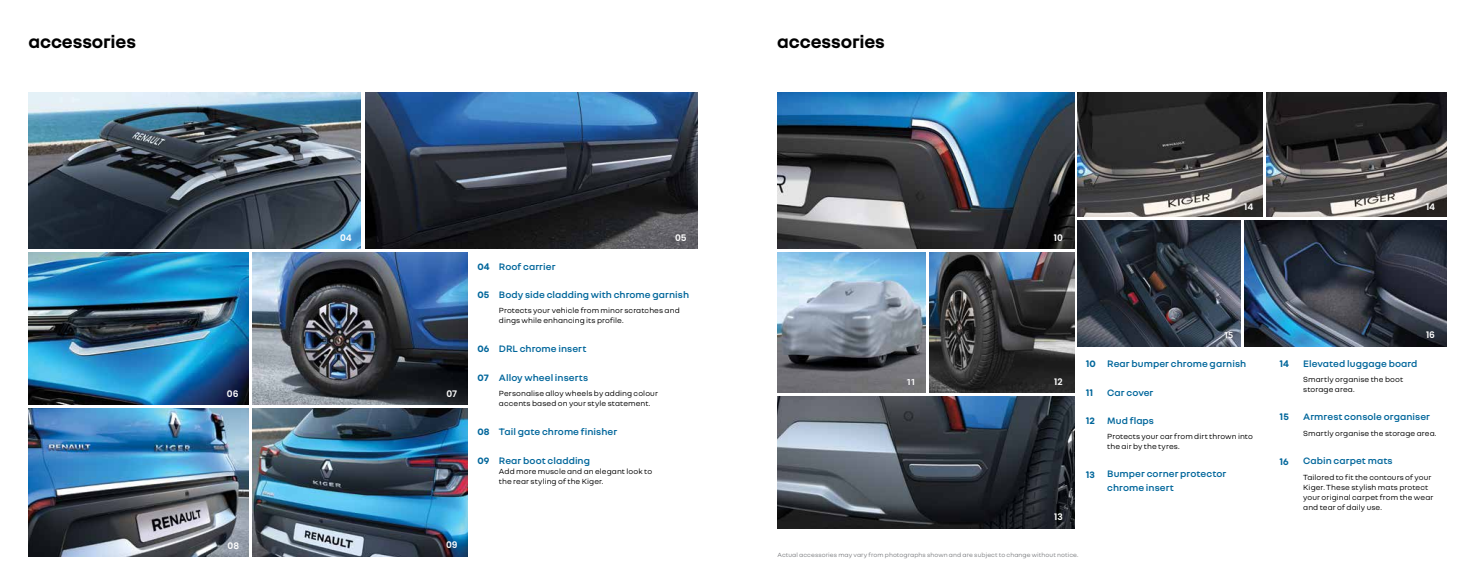
<style>
.page{position:relative;width:1475px;height:582px;background:#fff}
.page>*{position:absolute;margin:0;border:0;box-sizing:border-box;transform-origin:0 0}
.t1{font:700 19px "Nouvel R";letter-spacing:-.01em;color:#000}
.t2{font:10px/14px "Nouvel R Variable";letter-spacing:.005em;color:#00669b}
.t3{font:600 9px "Poppins";color:#fff}
.t4{font:700 9px "Renault Life";color:#fff}
.t5{font:8px/10px "Nouvel R Variable";letter-spacing:.01em;color:#000}
.t6{font:6.5px "Nouvel R Variable";letter-spacing:.01em;color:#808285}
</style>
<div class="page">
<img style="left:28px;top:93px;width:333px;height:155px">
<img style="left:365px;top:93px;width:332px;height:155px">
<img style="left:253px;top:252px;width:214px;height:152px">
<img style="left:28px;top:252px;width:221px;height:152px">
<img style="left:28px;top:408px;width:221px;height:148px">
<img style="left:253px;top:408px;width:214px;height:148px">
<img style="left:777px;top:252px;width:148px;height:140px">
<img style="left:777px;top:93px;width:297px;height:155px">
<img style="left:929px;top:252px;width:145px;height:140px">
<img style="left:777px;top:396px;width:297px;height:132px">
<img style="left:1077px;top:220px;width:163px;height:126px">
<img style="left:1266px;top:93px;width:180px;height:124px">
<img style="left:1244px;top:220px;width:202px;height:126px">
<img style="left:1077px;top:93px;width:184px;height:124px">
<h1 class="t1" style="left:28px;top:29px;width:109px">accessories</h1>
<h1 class="t1" style="left:777px;top:29px;width:109px">accessories</h1>
<p class="t3" style="left:340px;top:232px;width:13px">04</p>
<p class="t3" style="left:675px;top:232px;width:13px">05</p>
<p class="t2" style="left:477px;top:258px;width:80px">04 Roof carrier</p>
<p class="t2" style="left:477px;top:287px;width:213px">05 Body side cladding with chrome garnish</p>
<p class="t5" style="left:499px;top:305px;width:182px">Protects your vehicle from minor scratches and dings while enhancing its profile.</p>
<p class="t3" style="left:227px;top:388px;width:13px">06</p>
<p class="t3" style="left:446px;top:388px;width:12px">07</p>
<p class="t2" style="left:477px;top:341px;width:110px">06 DRL chrome insert</p>
<p class="t2" style="left:477px;top:370px;width:112px">07 Alloy wheel inserts</p>
<p class="t5" style="left:499px;top:387px;width:160px">Personalise alloy wheels by adding colour accents based on your style statement.</p>
<p class="t2" style="left:477px;top:423px;width:14px">08</p>
<p class="t2" style="left:477px;top:452px;width:13px">09</p>
<p class="t2" style="left:499px;top:423px;width:120px">Tail gate chrome finisher</p>
<p class="t2" style="left:499px;top:452px;width:93px">Rear boot cladding</p>
<p class="t5" style="left:499px;top:465px;width:155px">Add more muscle and an elegant look to the rear styling of the Kiger.</p>
<p class="t3" style="left:227px;top:539px;width:13px">08</p>
<p class="t3" style="left:446px;top:539px;width:13px">09</p>
<p class="t3" style="left:1053px;top:232px;width:11px">10</p>
<p class="t3" style="left:1243px;top:201px;width:11px">14</p>
<p class="t3" style="left:1425px;top:201px;width:11px">14</p>
<p class="t4" style="left:906px;top:376px;width:11px">11</p>
<p class="t3" style="left:1054px;top:376px;width:10px">12</p>
<p class="t3" style="left:1053px;top:511px;width:10px">13</p>
<p class="t4" style="left:1223px;top:329px;width:11px">15</p>
<p class="t2" style="left:1085px;top:355px;width:162px">10 Rear bumper chrome garnish</p>
<p class="t2" style="left:1085px;top:384px;width:9px">11</p>
<p class="t2" style="left:1107px;top:384px;width:48px">Car cover</p>
<p class="t2" style="left:1085px;top:413px;width:11px">12</p>
<p class="t2" style="left:1085px;top:466px;width:11px">13</p>
<p class="t2" style="left:1107px;top:413px;width:48px">Mud flaps</p>
<p class="t5" style="left:1107px;top:430px;width:147px">Protects your car from dirt thrown into the air by the tyres.</p>
<p class="t2" style="left:1107px;top:466px;width:121px">Bumper corner protector chrome insert</p>
<p class="t6" style="left:777px;top:550px;width:302px">Actual accessories may vary from photographs shown and are subject to change without notice.</p>
<p class="t2" style="left:1279px;top:355px;width:11px">14</p>
<p class="t2" style="left:1302px;top:355px;width:116px">Elevated luggage board</p>
<p class="t5" style="left:1302px;top:374px;width:101px">Smartly organise the boot storage area.</p>
<p class="t3" style="left:1425px;top:329px;width:11px">16</p>
<p class="t2" style="left:1279px;top:408px;width:11px">15</p>
<p class="t2" style="left:1302px;top:408px;width:128px">Armrest console organiser</p>
<p class="t5" style="left:1302px;top:427px;width:135px">Smartly organise the storage area.</p>
<p class="t2" style="left:1279px;top:454px;width:11px">16</p>
<p class="t2" style="left:1302px;top:453px;width:91px">Cabin carpet mats</p>
<p class="t5" style="left:1302px;top:471px;width:132px">Tailored to fit the contours of your<br>Kiger. These stylish mats protect your original carpet from the wear and tear of daily use.</p>
</div>
